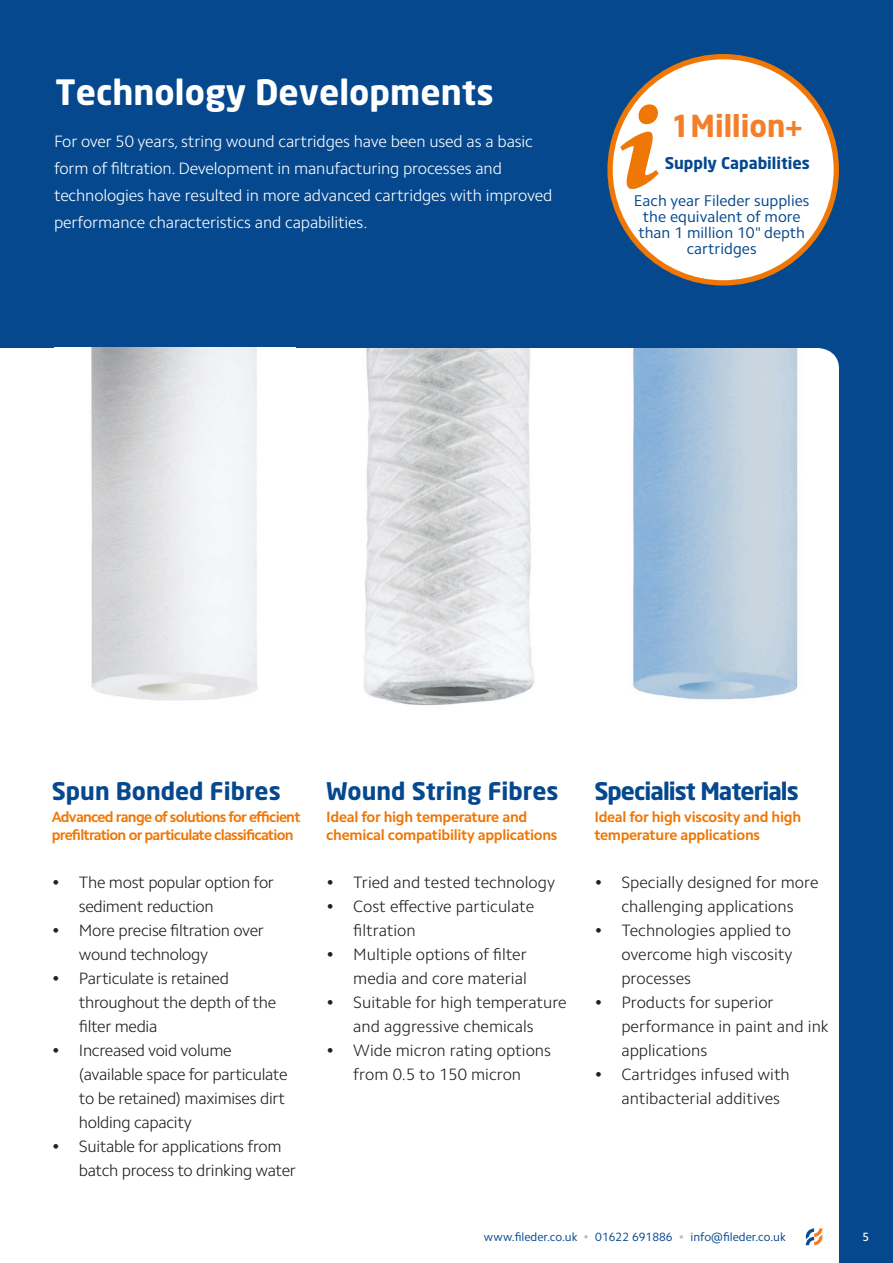
<style>
.page{position:relative;width:893px;height:1263px;background:#05488e}
.page>*{position:absolute;margin:0;border:0;box-sizing:border-box;transform-origin:0 0}
.t1{font:700 34.5px "Neo Sans";color:#fff}
.t2{font:700 30px "Neo Sans";color:#f47f2a}
.t3{font:700 24px "Neo Sans";color:#05488e}
.t4{font:700 24px "Neo Sans";letter-spacing:-.04em;color:#05488e}
.t5{font:300 16.5px/24px "Camphor Std";letter-spacing:-.01em;color:#231f20}
.t6{font:300 16.5px/27px "Camphor Std";letter-spacing:-.01em;color:#fff}
.t7{font:700 16.05px "Neo Sans";color:#05488e}
.t8{font:15.6px/16px "Camphor Std";color:#05488e;text-align:center}
.t9{font:700 15px/18px "Camphor Std";letter-spacing:-.02em;color:#ef7706}
.t10{font:700 15px/18px "Camphor Std";letter-spacing:-.05em;color:#ef7706}
.t11{font:12px "Camphor Std";color:#05488e}
.t12{font:500 12px "Camphor Std";color:#fff}
.s1{font-family:"Camphor Std"}
.s2{color:#bcbdc0}
</style>
<div class="page">
<div style="left:0;top:348px;width:839px;height:915px;background:#fff"></div>
<svg style="left:806px;top:1228px;width:16px;height:17px"></svg>
<img style="left:597px;top:348px;width:215px;height:374px">
<div style="left:610px;top:57px;width:226px;height:226px;background:#fff;border-radius:50%"></div>
<div style="left:607px;top:54px;width:232px;height:232px;border:5px solid #ef7706;border-radius:50%"></div>
<svg style="left:620px;top:131px;width:39px;height:58px"></svg>
<svg style="left:638px;top:104px;width:20px;height:20px"></svg>
<img style="left:323px;top:348px;width:245px;height:383px">
<img style="left:54px;top:348px;width:241px;height:371px">
<p class="t1" style="left:55px;top:78px;width:440px">Technology Developments</p>
<p class="t6" style="left:54px;top:128px;width:500px">For over 50 years, string wound cartridges have been used as a basic form of filtration. Development in manufacturing processes and technologies have resulted in more advanced cartridges with improved performance characteristics and capabilities.</p>
<p class="t2" style="left:671px;top:113px;width:133px">1Million<span class="s1">+</span></p>
<p class="t7" style="left:665px;top:156px;width:147px">Supply Capabilities</p>
<p class="t8" style="left:634px;top:193px;width:177px">Each year Fileder supplies the equivalent of more than 1 million 10" depth cartridges</p>
<p class="t3" style="left:52px;top:780px;width:230px">Spun Bonded Fibres</p>
<p class="t10" style="left:52px;top:808px;width:250px">Advanced range of solutions for efficient prefiltration or particulate classification</p>
<p class="t5" style="left:79px;top:871px;width:197px;text-indent:-27px">• The most popular option for sediment reduction</p>
<p class="t5" style="left:79px;top:919px;width:187px;text-indent:-27px">• More precise filtration over wound technology</p>
<p class="t5" style="left:79px;top:967px;width:199px;text-indent:-27px">• Particulate is retained throughout the depth of the filter media</p>
<p class="t5" style="left:79px;top:1039px;width:210px;text-indent:-27px">• Increased void volume (available space for particulate to be retained) maximises dirt holding capacity</p>
<p class="t5" style="left:79px;top:1135px;width:219px;text-indent:-27px">• Suitable for applications from batch process to drinking water</p>
<p class="t3" style="left:326px;top:780px;width:234px">Wound String Fibres</p>
<p class="t9" style="left:326px;top:808px;width:233px">Ideal for high temperature and chemical compatibility applications</p>
<p class="t5" style="left:326px;top:871px;width:230px">• Tried and tested technology</p>
<p class="t5" style="left:353px;top:895px;width:182px;text-indent:-27px">• Cost effective particulate filtration</p>
<p class="t5" style="left:326px;top:943px;width:202px;text-align:right">• Multiple options of filter media and core material</p>
<p class="t5" style="left:326px;top:991px;width:242px;text-align:center">• Suitable for high temperature and aggressive chemicals</p>
<p class="t5" style="left:326px;top:1039px;width:226px;text-align:center">• Wide micron rating options from 0.5 to 150 micron</p>
<p class="t4" style="left:594px;top:780px;width:206px">Specialist Materials</p>
<p class="t9" style="left:594px;top:808px;width:208px">Ideal for high viscosity and high temperature applications</p>
<p class="t5" style="left:594px;top:871px;width:226px;text-align:center">• Specially designed for more challenging applications</p>
<p class="t5" style="left:621px;top:919px;width:173px;text-align:justify;text-indent:-27px">• Technologies applied to overcome high viscosity processes</p>
<p class="t5" style="left:621px;top:991px;width:209px;text-indent:-27px">• Products for superior performance in paint and ink applications</p>
<p class="t5" style="left:621px;top:1063px;width:170px;text-indent:-27px">• Cartridges infused with antibacterial additives</p>
<p class="t11" style="left:484px;top:1230px;width:303px">www.fileder.co.uk <span class="s2">•</span> 01622 691886 <span class="s2">•</span> info@fileder.co.uk</p>
<p class="t12" style="left:863px;top:1230px;width:8px">5</p>
</div>
